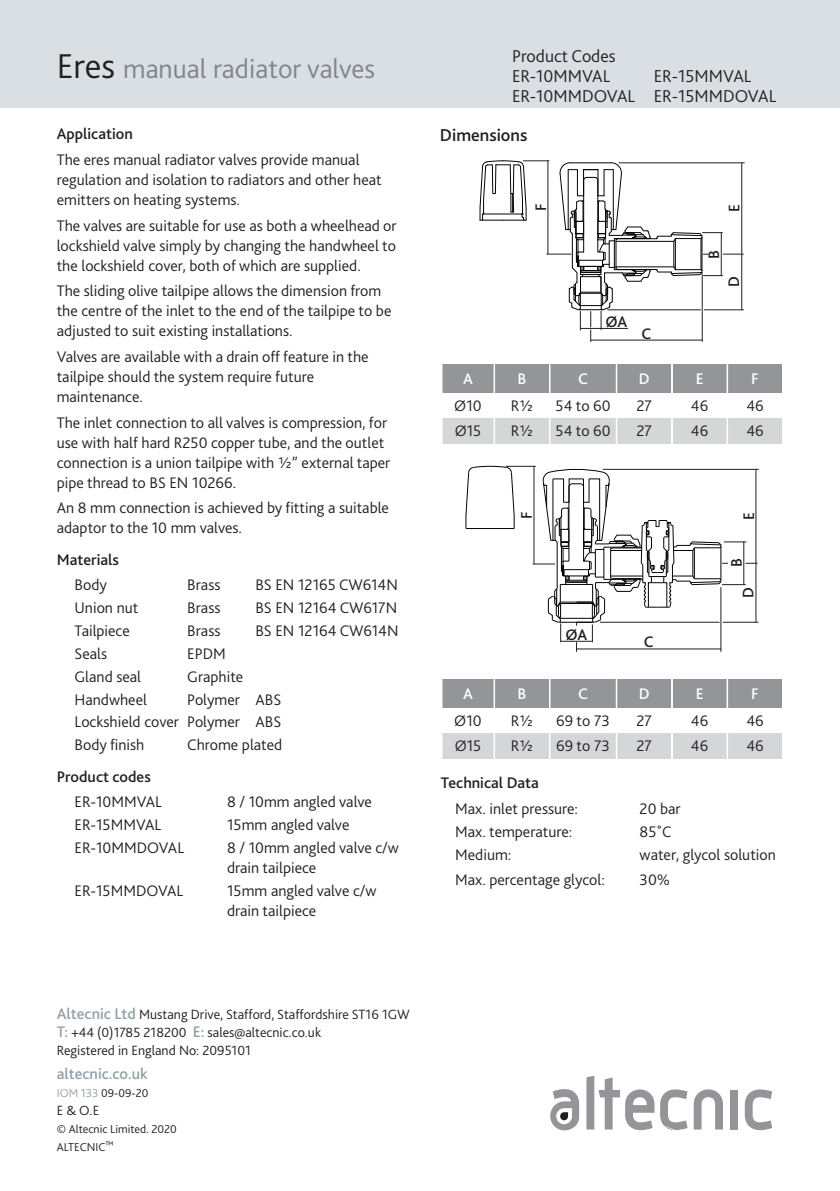
<style>
.page{position:relative;width:840px;height:1191px;background:#fff}
.page>*{position:absolute;margin:0;border:0;box-sizing:border-box;transform-origin:0 0}
.t1{font:300 28px "Bliss 2";color:#828487}
.t2{font:300 18px/20px "Bliss 2";color:#231f20}
.t3{font:500 18px "Bliss 2";color:#231f20}
.t4{font:300 16px/20px "Bliss 2";color:#231f20}
.t5{font:500 16px "Bliss 2";color:#231f20}
.t6{font:500 16px "Bliss 2";color:#92a0a8}
.t7{font:500 16px "Bliss 2";color:#201d1e}
.t8{font:500 16px "Bliss 2";color:#fff}
.t9{font:300 14px/18px "Bliss 2";color:#231f20}
.t10{font:300 12px/18px "Bliss 2";color:#231f20}
.s1{font-size:36px;color:#231f20}
.s2{font-weight:500;font-size:16px;color:#92a0a8}
.s3{color:#92a0a8}
</style>
<div class="page">
<svg style="left:586px;top:1075px;width:101px;height:55px"></svg>
<svg style="left:693px;top:1089px;width:29px;height:40px"></svg>
<div style="left:730px;top:1090px;width:7px;height:39px;background:#939598"></div>
<svg style="left:744px;top:1089px;width:27px;height:41px"></svg>
<svg style="left:550px;top:1089px;width:29px;height:41px"></svg>
<div style="left:0;top:0;width:839px;height:108px;background:#dadfe4"></div>
<div style="left:442px;top:364px;width:51px;height:29px;background:#939598"></div>
<div style="left:495px;top:364px;width:53px;height:29px;background:#939598"></div>
<div style="left:550px;top:364px;width:65px;height:29px;background:#939598"></div>
<div style="left:617px;top:364px;width:53px;height:29px;background:#939598"></div>
<div style="left:672px;top:364px;width:54px;height:29px;background:#939598"></div>
<div style="left:727px;top:364px;width:54px;height:29px;background:#939598"></div>
<div style="left:442px;top:418px;width:51px;height:26px;background:#d5d6d8"></div>
<div style="left:495px;top:418px;width:53px;height:26px;background:#d5d6d8"></div>
<div style="left:550px;top:418px;width:65px;height:26px;background:#d5d6d8"></div>
<div style="left:617px;top:418px;width:53px;height:26px;background:#d5d6d8"></div>
<div style="left:672px;top:418px;width:54px;height:26px;background:#d5d6d8"></div>
<div style="left:727px;top:418px;width:54px;height:26px;background:#d5d6d8"></div>
<div style="left:442px;top:679px;width:51px;height:29px;background:#939598"></div>
<div style="left:495px;top:679px;width:53px;height:29px;background:#939598"></div>
<div style="left:550px;top:679px;width:65px;height:29px;background:#939598"></div>
<div style="left:617px;top:679px;width:53px;height:29px;background:#939598"></div>
<div style="left:672px;top:679px;width:54px;height:29px;background:#939598"></div>
<div style="left:727px;top:679px;width:54px;height:29px;background:#939598"></div>
<div style="left:442px;top:733px;width:51px;height:26px;background:#d5d6d8"></div>
<div style="left:495px;top:733px;width:53px;height:26px;background:#d5d6d8"></div>
<div style="left:550px;top:733px;width:65px;height:26px;background:#d5d6d8"></div>
<div style="left:617px;top:733px;width:53px;height:26px;background:#d5d6d8"></div>
<div style="left:672px;top:733px;width:54px;height:26px;background:#d5d6d8"></div>
<div style="left:727px;top:733px;width:54px;height:26px;background:#d5d6d8"></div>
<hr style="left:618px;top:162px;width:126px;height:1px;background:#231f20">
<svg style="left:479px;top:160px;width:264px;height:182px"></svg>
<svg style="left:465px;top:465px;width:293px;height:187px"></svg>
<h1 class="t1" style="left:57px;top:58px;width:319px"><span class="s1">Eres</span> manual radiator valves</h1>
<p class="t2" style="left:511px;top:47px;width:105px">Product Codes<br>ER-10MMVAL</p>
<p class="t2" style="left:511px;top:67px;width:266px;text-indent:142px">ER-15MMVAL<br>ER-10MMDOVAL ER-15MMDOVAL</p>
<p class="t5" style="left:57px;top:124px;width:77px">Application</p>
<p class="t3" style="left:439px;top:124px;width:89px">Dimensions</p>
<p class="t4" style="left:57px;top:151px;width:326px">The eres manual radiator valves provide manual regulation and isolation to radiators and other heat emitters on heating systems.</p>
<p class="t4" style="left:57px;top:217px;width:341px;text-align:justify">The valves are suitable for use as both a wheelhead or lockshield valve simply by changing the handwheel to the lockshield cover, both of which are supplied.</p>
<p class="t4" style="left:57px;top:282px;width:336px">The sliding olive tailpipe allows the dimension from the centre of the inlet to the end of the tailpipe to be adjusted to suit existing installations.</p>
<p class="t4" style="left:57px;top:348px;width:313px">Valves are available with a drain off feature in the tailpipe should the system require future maintenance.</p>
<p class="t4" style="left:57px;top:414px;width:335px">The inlet connection to all valves is compression, for use with half hard R250 copper tube, and the outlet connection is a union tailpipe with ½” external taper pipe thread to BS EN 10266.</p>
<p class="t4" style="left:57px;top:499px;width:333px">An 8 mm connection is achieved by fitting a suitable adaptor to the 10 mm valves.</p>
<p class="t5" style="left:57px;top:550px;width:64px">Materials</p>
<p class="t4" style="left:74px;top:576px;width:34px">Body</p>
<p class="t4" style="left:187px;top:576px;width:35px">Brass</p>
<p class="t4" style="left:255px;top:576px;width:144px">BS EN 12165 CW614N</p>
<p class="t4" style="left:74px;top:599px;width:65px">Union nut</p>
<p class="t4" style="left:187px;top:599px;width:35px">Brass</p>
<p class="t4" style="left:255px;top:599px;width:143px">BS EN 12164 CW617N</p>
<p class="t4" style="left:74px;top:622px;width:57px">Tailpiece</p>
<p class="t4" style="left:187px;top:622px;width:35px">Brass</p>
<p class="t4" style="left:255px;top:622px;width:144px">BS EN 12164 CW614N</p>
<p class="t4" style="left:74px;top:645px;width:34px">Seals</p>
<p class="t4" style="left:187px;top:645px;width:40px">EPDM</p>
<p class="t4" style="left:74px;top:668px;width:68px">Gland seal</p>
<p class="t4" style="left:187px;top:668px;width:58px">Graphite</p>
<p class="t4" style="left:74px;top:691px;width:74px">Handwheel</p>
<p class="t7" style="left:531px;top:211px;width:9px;rotate:-90deg">F</p>
<p class="t7" style="left:724px;top:212px;width:9px;rotate:-90deg">E</p>
<p class="t7" style="left:704px;top:258px;width:10px;rotate:-90deg">B</p>
<p class="t7" style="left:724px;top:287px;width:12px;rotate:-90deg">D</p>
<p class="t7" style="left:605px;top:312px;width:23px">ØA</p>
<p class="t7" style="left:641px;top:323px;width:11px">C</p>
<p class="t8" style="left:463px;top:369px;width:11px">A</p>
<p class="t8" style="left:517px;top:369px;width:10px">B</p>
<p class="t8" style="left:578px;top:369px;width:11px">C</p>
<p class="t8" style="left:638px;top:369px;width:12px">D</p>
<p class="t8" style="left:695px;top:369px;width:9px">E</p>
<p class="t8" style="left:750px;top:369px;width:9px">F</p>
<p class="t4" style="left:454px;top:397px;width:29px">Ø10</p>
<p class="t4" style="left:510px;top:397px;width:24px">R½</p>
<p class="t4" style="left:555px;top:397px;width:56px">54 to 60</p>
<p class="t4" style="left:636px;top:397px;width:17px">27</p>
<p class="t4" style="left:690px;top:397px;width:19px">46</p>
<p class="t4" style="left:746px;top:397px;width:19px">46</p>
<p class="t4" style="left:454px;top:422px;width:28px">Ø15</p>
<p class="t4" style="left:510px;top:422px;width:24px">R½</p>
<p class="t4" style="left:555px;top:422px;width:56px">54 to 60</p>
<p class="t4" style="left:636px;top:422px;width:17px">27</p>
<p class="t4" style="left:690px;top:422px;width:19px">46</p>
<p class="t4" style="left:746px;top:422px;width:19px">46</p>
<p class="t7" style="left:516px;top:519px;width:9px;rotate:-90deg">F</p>
<p class="t7" style="left:738px;top:520px;width:9px;rotate:-90deg">E</p>
<p class="t7" style="left:726px;top:567px;width:10px;rotate:-90deg">B</p>
<p class="t7" style="left:738px;top:598px;width:12px;rotate:-90deg">D</p>
<p class="t7" style="left:565px;top:625px;width:23px">ØA</p>
<p class="t7" style="left:643px;top:632px;width:11px">C</p>
<p class="t8" style="left:463px;top:684px;width:11px">A</p>
<p class="t8" style="left:517px;top:684px;width:10px">B</p>
<p class="t8" style="left:578px;top:684px;width:11px">C</p>
<p class="t8" style="left:638px;top:684px;width:12px">D</p>
<p class="t8" style="left:695px;top:684px;width:9px">E</p>
<p class="t8" style="left:750px;top:684px;width:9px">F</p>
<p class="t4" style="left:454px;top:712px;width:29px">Ø10</p>
<p class="t4" style="left:510px;top:712px;width:24px">R½</p>
<p class="t4" style="left:556px;top:712px;width:55px">69 to 73</p>
<p class="t4" style="left:636px;top:712px;width:17px">27</p>
<p class="t4" style="left:690px;top:712px;width:19px">46</p>
<p class="t4" style="left:746px;top:712px;width:19px">46</p>
<p class="t4" style="left:454px;top:737px;width:28px">Ø15</p>
<p class="t4" style="left:510px;top:737px;width:24px">R½</p>
<p class="t4" style="left:556px;top:737px;width:55px">69 to 73</p>
<p class="t4" style="left:636px;top:737px;width:17px">27</p>
<p class="t4" style="left:690px;top:737px;width:19px">46</p>
<p class="t4" style="left:746px;top:737px;width:19px">46</p>
<p class="t4" style="left:74px;top:689px;width:208px;line-height:22.8px;text-align:justify;text-indent:113px">Polymer ABS Lockshield cover Polymer ABS Body finish</p>
<p class="t4" style="left:187px;top:736px;width:96px">Chrome plated</p>
<p class="t5" style="left:57px;top:766px;width:96px">Product codes</p>
<p class="t4" style="left:74px;top:793px;width:89px">ER-10MMVAL</p>
<p class="t4" style="left:227px;top:793px;width:146px">8 / 10mm angled valve</p>
<p class="t4" style="left:74px;top:816px;width:88px">ER-15MMVAL</p>
<p class="t4" style="left:227px;top:816px;width:124px">15mm angled valve</p>
<p class="t4" style="left:74px;top:839px;width:111px">ER-10MMDOVAL</p>
<p class="t4" style="left:227px;top:839px;width:173px">8 / 10mm angled valve c/w drain tailpiece</p>
<p class="t4" style="left:74px;top:882px;width:110px">ER-15MMDOVAL</p>
<p class="t4" style="left:227px;top:882px;width:151px">15mm angled valve c/w drain tailpiece</p>
<p class="t5" style="left:441px;top:773px;width:99px">Technical Data</p>
<p class="t4" style="left:455px;top:800px;width:124px">Max. inlet pressure:</p>
<p class="t4" style="left:639px;top:800px;width:43px">20 bar</p>
<p class="t4" style="left:455px;top:823px;width:119px">Max. temperature:</p>
<p class="t4" style="left:639px;top:823px;width:34px">85˚C</p>
<p class="t4" style="left:455px;top:846px;width:58px">Medium:</p>
<p class="t4" style="left:639px;top:846px;width:138px">water, glycol solution</p>
<p class="t4" style="left:455px;top:871px;width:151px">Max. percentage glycol:</p>
<p class="t4" style="left:639px;top:871px;width:32px">30%</p>
<p class="t9" style="left:57px;top:1007px;width:354px"><span class="s2">Altecnic Ltd</span> Mustang Drive, Stafford, Staffordshire ST16 1GW<br><span class="s2">T:</span> +44 (0)1785 218200 <span class="s2">E:</span> sales@altecnic.co.uk<br>Registered in England No: 2095101</p>
<p class="t6" style="left:57px;top:1064px;width:92px">altecnic.co.uk</p>
<p class="t10" style="left:57px;top:1085px;width:93px"><span class="s3">IOM 133</span> 09-09-20</p>
<p class="t9" style="left:57px;top:1102px;width:44px">E &amp; O.E</p>
<p class="t10" style="left:57px;top:1121px;width:122px">© Altecnic Limited. 2020<br>ALTECNIC<sup>™</sup></p>
</div>
